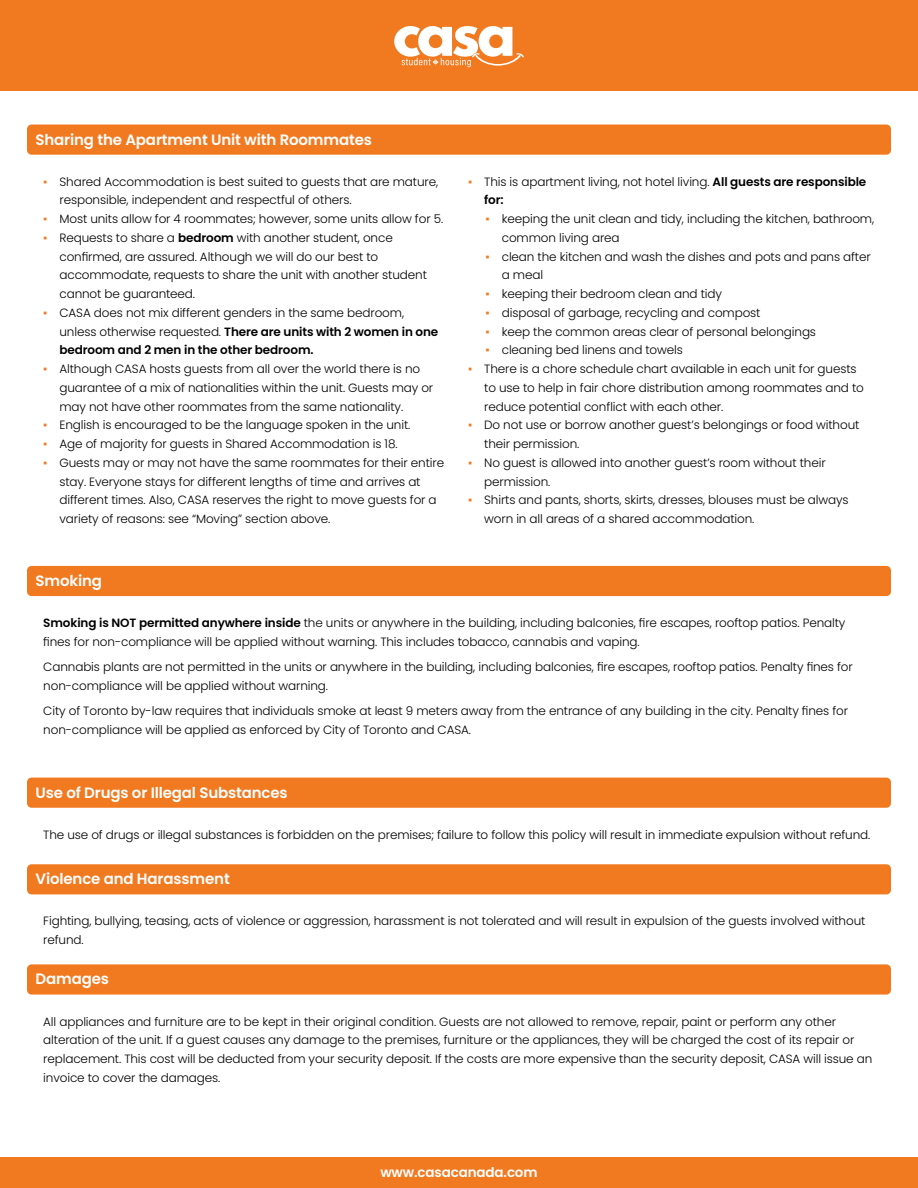
<style>
.page{position:relative;width:918px;height:1188px;background:#fff}
.page>*{position:absolute;margin:0;border:0;box-sizing:border-box;transform-origin:0 0}
.t1{font:600 15px "Poppins";letter-spacing:-.01em;color:#fff}
.t2{font:600 13.5px "Poppins";letter-spacing:-.01em;color:#fff}
.t3{font:300 12px/18.8px "Poppins";letter-spacing:-.01em;color:#000}
.s1{font-family:"Arial Narrow";font-weight:400;color:#f17a21}
.s2{font-weight:600}
</style>
<div class="page">
<div style="left:0;top:0;width:918px;height:91px;background:#f17a21"></div>
<svg style="left:394px;top:26px;width:130px;height:41px"></svg>
<div style="left:0;top:1158px;width:918px;height:30px;background:#f17a21"></div>
<div style="left:27px;top:125px;width:864px;height:30px;background:#f17a21;border-radius:5px"></div>
<div style="left:27px;top:566px;width:864px;height:30px;background:#f17a21;border-radius:5px"></div>
<div style="left:27px;top:964px;width:864px;height:31px;background:#f17a21;border-radius:5px"></div>
<div style="left:27px;top:778px;width:864px;height:30px;background:#f17a21;border-radius:5px"></div>
<div style="left:27px;top:864px;width:864px;height:30px;background:#f17a21;border-radius:5px"></div>
<p class="t1" style="left:36px;top:131px;width:338px">Sharing the Apartment Unit with Roommates</p>
<p class="t3" style="left:59px;top:172px;width:380px;text-indent:-16px"><span class="s1">▪</span> Shared Accommodation is best suited to guests that are mature, responsible, independent and respectful of others.</p>
<p class="t3" style="left:43px;top:210px;width:401px"><span class="s1">▪</span> Most units allow for 4 roommates; however, some units allow for 5.</p>
<p class="t3" style="left:59px;top:228px;width:369px;text-indent:-16px"><span class="s1">▪</span> Requests to share a <span class="s2">bedroom</span> with another student, once confirmed, are assured. Although we will do our best to accommodate, requests to share the unit with another student cannot be guaranteed.</p>
<p class="t3" style="left:59px;top:303px;width:380px;text-indent:-16px"><span class="s1">▪</span> CASA does not mix different genders in the same bedroom, unless otherwise requested. <span class="s2">There are units with 2 women in one bedroom and 2 men in the other bedroom.</span></p>
<p class="t3" style="left:59px;top:360px;width:375px;text-indent:-16px"><span class="s1">▪</span> Although CASA hosts guests from all over the world there is no guarantee of a mix of nationalities within the unit. Guests may or may not have other roommates from the same nationality.</p>
<p class="t3" style="left:43px;top:416px;width:369px"><span class="s1">▪</span> English is encouraged to be the language spoken in the unit.</p>
<p class="t3" style="left:43px;top:435px;width:356px"><span class="s1">▪</span> Age of majority for guests in Shared Accommodation is 18.</p>
<p class="t3" style="left:59px;top:453px;width:386px;text-indent:-16px"><span class="s1">▪</span> Guests may or may not have the same roommates for their entire stay. Everyone stays for different lengths of time and arrives at different times. Also, CASA reserves the right to move guests for a variety of reasons: see “Moving” section above.</p>
<p class="t1" style="left:36px;top:572px;width:68px">Smoking</p>
<p class="t3" style="left:484px;top:172px;width:384px;text-indent:-16px"><span class="s1">▪</span> This is apartment living, not hotel living. <span class="s2">All guests are responsible for:</span></p>
<p class="t3" style="left:502px;top:210px;width:374px;text-indent:-16px"><span class="s1">▪</span> keeping the unit clean and tidy, including the kitchen, bathroom, common living area</p>
<p class="t3" style="left:502px;top:247px;width:371px;text-indent:-16px"><span class="s1">▪</span> clean the kitchen and wash the dishes and pots and pans after a meal</p>
<p class="t3" style="left:486px;top:285px;width:238px"><span class="s1">▪</span> keeping their bedroom clean and tidy</p>
<p class="t3" style="left:486px;top:303px;width:277px"><span class="s1">▪</span> disposal of garbage, recycling and compost</p>
<p class="t3" style="left:486px;top:322px;width:332px"><span class="s1">▪</span> keep the common areas clear of personal belongings</p>
<p class="t3" style="left:486px;top:341px;width:199px"><span class="s1">▪</span> cleaning bed linens and towels</p>
<p class="t3" style="left:484px;top:360px;width:381px;text-indent:-16px"><span class="s1">▪</span> There is a chore schedule chart available in each unit for guests to use to help in fair chore distribution among roommates and to reduce potential conflict with each other.</p>
<p class="t3" style="left:484px;top:416px;width:377px;text-indent:-16px"><span class="s1">▪</span> Do not use or borrow another guest’s belongings or food without their permission.</p>
<p class="t3" style="left:484px;top:453px;width:343px;text-indent:-16px"><span class="s1">▪</span> No guest is allowed into another guest’s room without their permission.</p>
<p class="t3" style="left:484px;top:491px;width:366px;text-indent:-16px"><span class="s1">▪</span> Shirts and pants, shorts, skirts, dresses, blouses must be always worn in all areas of a shared accommodation.</p>
<p class="t3" style="left:43px;top:613px;width:804px"><span class="s2">Smoking is NOT permitted anywhere inside</span> the units or anywhere in the building, including balconies, fire escapes, rooftop patios. Penalty fines for non-compliance will be applied without warning. This includes tobacco, cannabis and vaping.</p>
<p class="t3" style="left:43px;top:658px;width:811px">Cannabis plants are not permitted in the units or anywhere in the building, including balconies, fire escapes, rooftop patios. Penalty fines for non-compliance will be applied without warning.</p>
<p class="t3" style="left:43px;top:702px;width:806px">City of Toronto by-law requires that individuals smoke at least 9 meters away from the entrance of any building in the city. Penalty fines for non-compliance will be applied as enforced by City of Toronto and CASA.</p>
<p class="t1" style="left:36px;top:784px;width:254px">Use of Drugs or Illegal Substances</p>
<p class="t3" style="left:43px;top:825px;width:829px">The use of drugs or illegal substances is forbidden on the premises; failure to follow this policy will result in immediate expulsion without refund.</p>
<p class="t1" style="left:36px;top:870px;width:196px">Violence and Harassment</p>
<p class="t3" style="left:43px;top:912px;width:824px">Fighting, bullying, teasing, acts of violence or aggression, harassment is not tolerated and will result in expulsion of the guests involved without refund.</p>
<p class="t1" style="left:36px;top:971px;width:75px">Damages</p>
<p class="t3" style="left:43px;top:1012px;width:831px">All appliances and furniture are to be kept in their original condition. Guests are not allowed to remove, repair, paint or perform any other alteration of the unit. If a guest causes any damage to the premises, furniture or the appliances, they will be charged the cost of its repair or replacement. This cost will be deducted from your security deposit. If the costs are more expensive than the security deposit, CASA will issue an invoice to cover the damages.</p>
<p class="t2" style="left:380px;top:1164px;width:159px">www.casacanada.com</p>
</div>
